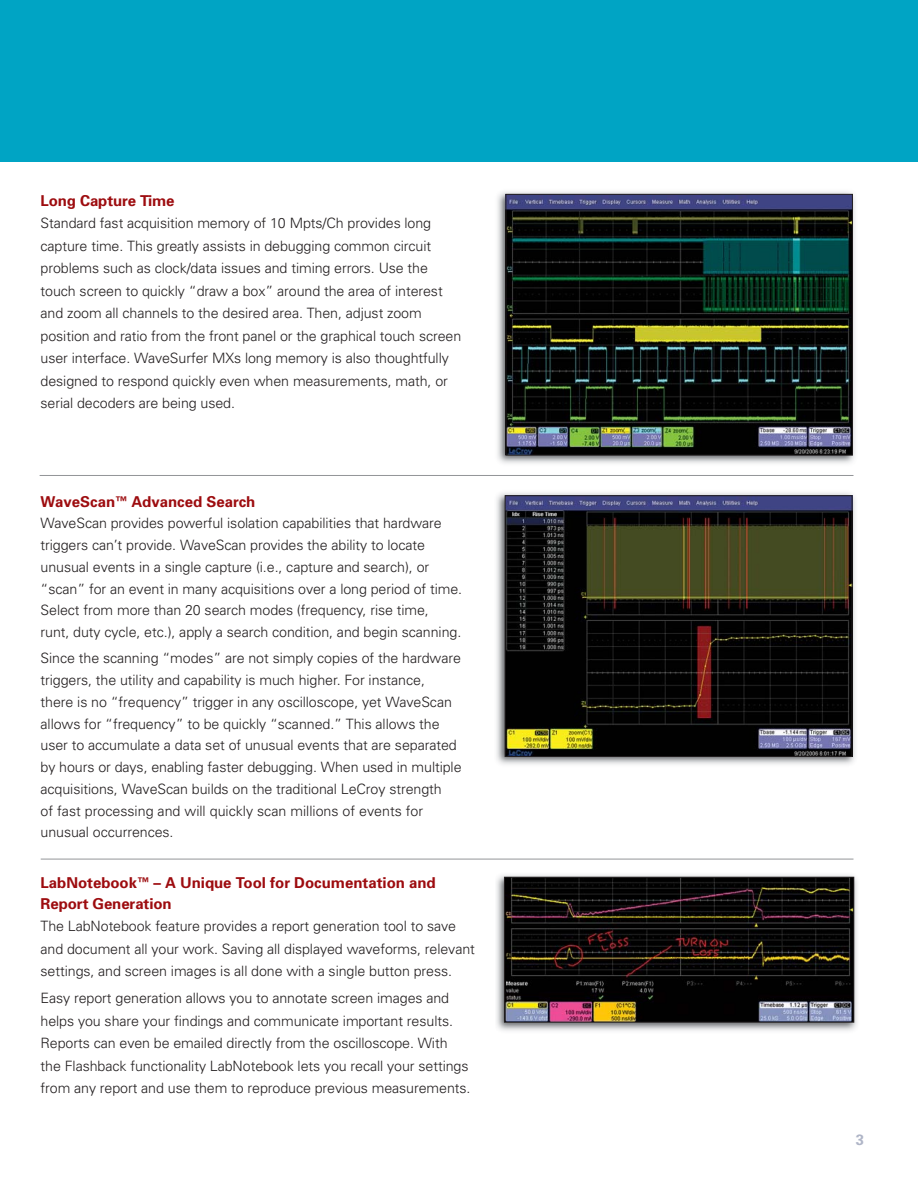
<style>
.page{position:relative;width:918px;height:1188px;background:#fff}
.page>*{position:absolute;margin:0;border:0;box-sizing:border-box;transform-origin:0 0}
.t1{font:700 15px/21px "Univers";color:#9d0c0f}
.t2{font:700 15px "Univers";color:#afb5c7}
.t3{font:300 14.25px/22.5px "Univers";letter-spacing:-.005em;color:#231f20}
.s1{font-size:12px}
</style>
<div class="page">
<div style="left:0;top:0;width:918px;height:162px;background:#00a4c4"></div>
<img style="left:497px;top:191px;width:358px;height:273px">
<img style="left:508px;top:196px;width:343px;height:257px">
<div style="left:506px;top:194px;width:347px;height:261px;border:1px solid #231f20"></div>
<hr style="left:40px;top:475px;width:813px;height:1px;background:#939598">
<hr style="left:41px;top:859px;width:812px;height:1px;background:#939598">
<img style="left:496px;top:492px;width:359px;height:273px">
<img style="left:507px;top:497px;width:343px;height:258px">
<div style="left:505px;top:495px;width:347px;height:262px;border:1px solid #231f20"></div>
<img style="left:496px;top:875px;width:361px;height:156px">
<img style="left:506px;top:879px;width:346px;height:141px">
<div style="left:504px;top:877px;width:350px;height:145px;border:1px solid #231f20"></div>
<p class="t1" style="left:41px;top:191px;width:136px">Long Capture Time</p>
<p class="t3" style="left:41px;top:213px;width:422px">Standard fast acquisition memory of 10 Mpts/Ch provides long capture time. This greatly assists in debugging common circuit problems such as clock/data issues and timing errors. Use the touch screen to quickly “draw a box” around the area of interest and zoom all channels to the desired area. Then, adjust zoom position and ratio from the front panel or the graphical touch screen user interface. WaveSurfer MXs long memory is also thoughtfully designed to respond quickly even when measurements, math, or serial decoders are being used.</p>
<p class="t1" style="left:41px;top:492px;width:216px">WaveScan<span class="s1">™</span> Advanced Search</p>
<p class="t3" style="left:41px;top:514px;width:423px;line-height:21.8px">WaveScan provides powerful isolation capabilities that hardware triggers can’t provide. WaveScan provides the ability to locate unusual events in a single capture (i.e., capture and search), or “scan” for an event in many acquisitions over a long period of time.<br>Select from more than 20 search modes (frequency, rise time,<br>runt, duty cycle, etc.), apply a search condition, and begin scanning.</p>
<p class="t3" style="left:41px;top:649px;width:423px;line-height:21.8px">Since the scanning “modes” are not simply copies of the hardware trig gers, the utility and capa bility is much higher. For instance,<br>there is no “frequency” trigger in any oscilloscope, yet WaveScan allows for “frequency” to be quickly “scanned.” This allows the user to accumulate a data set of unusual events that are separated by hours or days, enabling faster debugging. When used in multiple acquisitions, WaveScan builds on the traditional LeCroy strength<br>of fast processing and will quickly scan millions of events for unusual occurrences.</p>
<p class="t1" style="left:41px;top:873px;width:397px">LabNotebook<span class="s1">™</span> – A Unique Tool for Documentation and<br>Report Generation</p>
<p class="t3" style="left:41px;top:916px;width:436px">The LabNotebook feature provides a report generation tool to save and document all your work. Saving all displayed waveforms, relevant settings, and screen images is all done with a single button press.</p>
<p class="t3" style="left:41px;top:988px;width:431px">Easy report generation allows you to annotate screen images and helps you share your findings and communicate important results.<br>Reports can even be emailed directly from the oscilloscope. With the Flashback functionality LabNotebook lets you recall your settings from any report and use them to reproduce previous measurements.</p>
<p class="t2" style="left:856px;top:1134px;width:10px">3</p>
</div>
